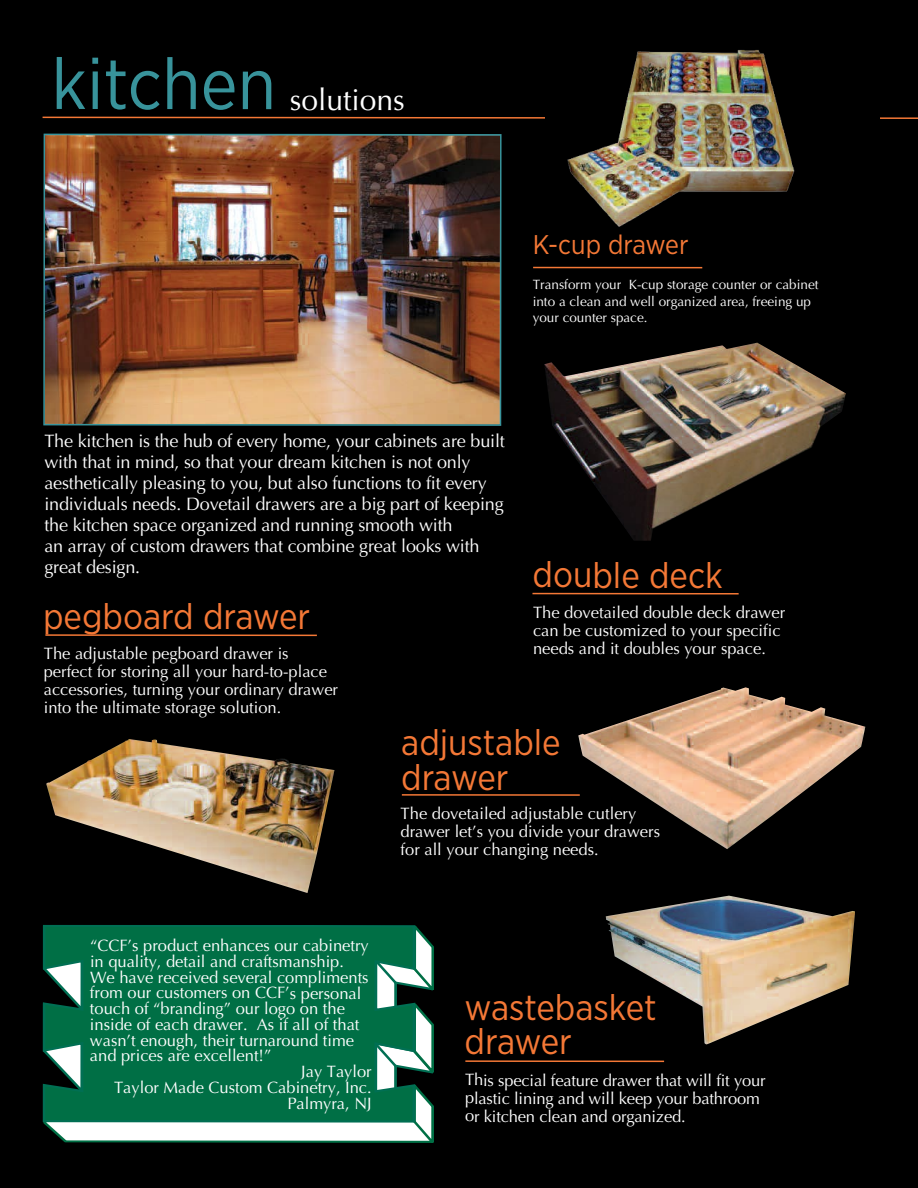
<style>
.page{position:relative;width:918px;height:1188px;background:#000}
.page>*{position:absolute;margin:0;border:0;box-sizing:border-box;transform-origin:0 0}
.t1{font:72px "Gotham Narrow";color:#38939b}
.t2{font:36px/34.5px "Gotham Narrow";color:#f47836}
.t3{font:30px "Optima";color:#fff}
.t4{font:27px "Gotham Narrow";color:#f47836}
.t5{font:18px/21px "Optima";letter-spacing:-.01em;color:#fff}
.t6{font:16.5px/18px "Optima";color:#fff}
.t7{font:13.5px/16.5px "Optima";color:#fff}
</style>
<div class="page">
<svg style="left:41px;top:116px;width:877px;height:5px;background:#48230f"></svg>
<hr style="left:45px;top:634px;width:272px;height:2px;background:#f47836">
<img style="left:43px;top:133px;width:459px;height:294px">
<img style="left:46px;top:739px;width:288px;height:154px">
<hr style="left:465px;top:1060px;width:199px;height:2px;background:#f47836">
<img style="left:606px;top:896px;width:249px;height:148px">
<svg style="left:43px;top:925px;width:391px;height:218px"></svg>
<svg style="left:43px;top:925px;width:374px;height:199px;background:#0e744e"></svg>
<hr style="left:533px;top:267px;width:169px;height:1px;background:#f47836">
<hr style="left:402px;top:794px;width:178px;height:2px;background:#f47836">
<img style="left:578px;top:687px;width:287px;height:162px">
<hr style="left:532px;top:593px;width:207px;height:2px;background:#f47836">
<img style="left:544px;top:343px;width:302px;height:198px">
<div style="left:546px;top:5px;width:334px;height:223px;background:#000"></div>
<img style="left:567px;top:50px;width:228px;height:177px">
<h1 class="t1" style="left:51px;top:39px;width:226px">kitchen</h1>
<h3 class="t3" style="left:290px;top:83px;width:117px">solutions</h3>
<h3 class="t4" style="left:533px;top:228px;width:157px">K-cup drawer</h3>
<p class="t7" style="left:533px;top:277px;width:287px">Transform your K-cup storage counter or cabinet into a clean and well organized area, freeing up your counter space.</p>
<p class="t5" style="left:44px;top:431px;width:462px">The kitchen is the hub of every home, your cabinets are built with that in mind, so that your dream kitchen is not only aesthetically pleasing to you, but also functions to fit every individuals needs. Dovetail drawers are a big part of keeping the kitchen space organized and running smooth with<br>an array of custom drawers that combine great looks with great design.</p>
<h2 class="t2" style="left:43px;top:598px;width:269px">pegboard drawer</h2>
<p class="t6" style="left:44px;top:645px;width:296px">The adjustable pegboard drawer is perfect for storing all your hard-to-place accessories, turning your ordinary drawer into the ultimate storage solution.</p>
<h2 class="t2" style="left:533px;top:557px;width:192px">double deck</h2>
<p class="t6" style="left:533px;top:604px;width:254px">The dovetailed double deck drawer can be customized to your specific needs and it doubles your space.</p>
<h2 class="t2" style="left:401px;top:725px;width:161px">adjustable drawer</h2>
<p class="t6" style="left:401px;top:805px;width:261px">The dovetailed adjustable cutlery drawer let’s you divide your drawers for all your changing needs.</p>
<p class="t6" style="left:90px;top:937px;width:280px">“CCF’s product enhances our cabinetry</p>
<p class="t6" style="left:90px;top:953px;width:256px">in quality, detail and craftsmanship.</p>
<p class="t6" style="left:90px;top:968px;width:280px">We have received several compliments</p>
<p class="t6" style="left:90px;top:984px;width:273px">from our customers on CCF’s personal</p>
<p class="t6" style="left:90px;top:1000px;width:256px">touch of “branding” our logo on the</p>
<p class="t6" style="left:90px;top:1016px;width:271px">inside of each drawer. As if all of that</p>
<p class="t6" style="left:90px;top:1031px;width:266px">wasn’t enough, their turnaround time</p>
<p class="t6" style="left:90px;top:1047px;width:183px">and prices are excellent!”</p>
<p class="t6" style="left:301px;top:1063px;width:72px">Jay Taylor</p>
<p class="t6" style="left:114px;top:1079px;width:259px">Taylor Made Custom Cabinetry, Inc.</p>
<p class="t6" style="left:287px;top:1095px;width:86px">Palmyra, NJ</p>
<h2 class="t2" style="left:465px;top:989px;width:194px">wastebasket drawer</h2>
<p class="t6" style="left:465px;top:1071px;width:302px">This special feature drawer that will fit your plastic lining and will keep your bathroom or kitchen clean and organized.</p>
</div>
